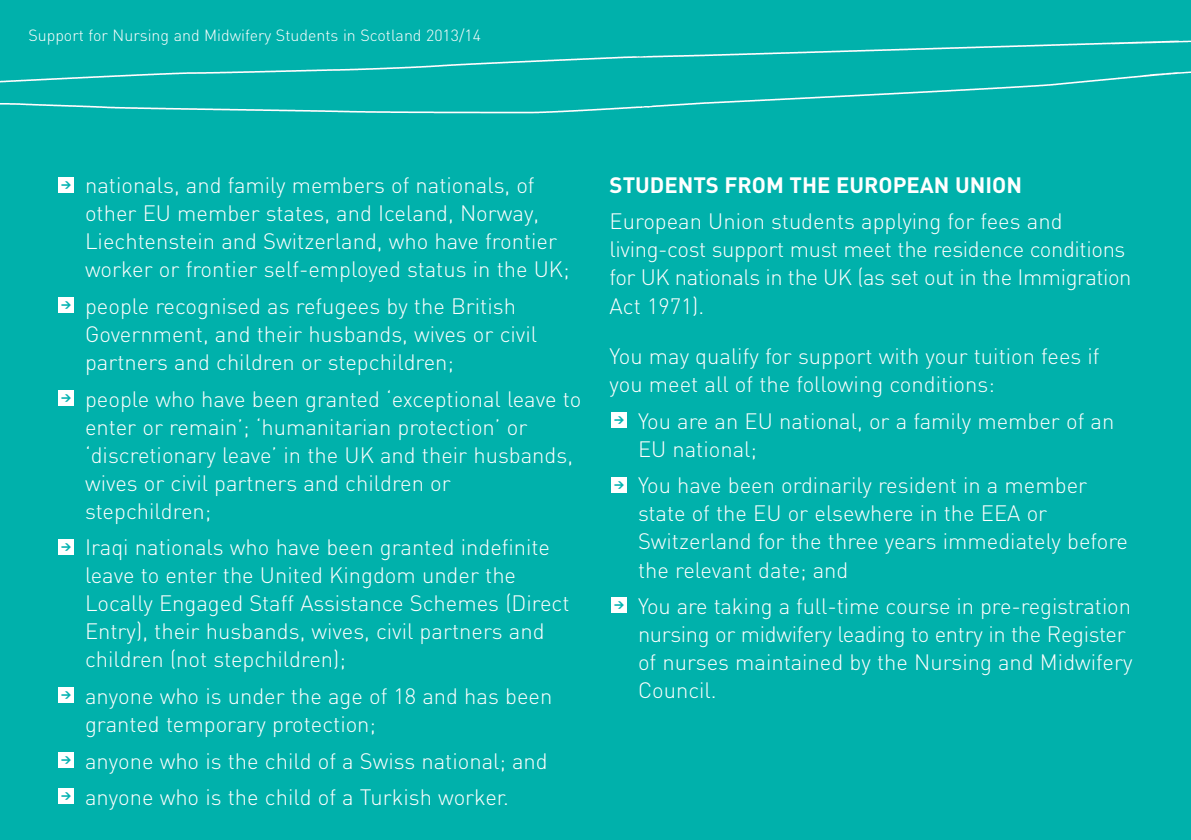
<style>
.page{position:relative;width:1191px;height:840px;background:#fff}
.page>*{position:absolute;margin:0;border:0;box-sizing:border-box;transform-origin:0 0}
.t1{font:300 22px/28px "DIN";color:#fff}
.t2{font:700 22px "DIN";color:#fff}
.t3{font:300 16px "DIN";color:#fff}
.t4{font:900 10px "DIN";color:#00b2b0}
</style>
<div class="page">
<div style="left:0;top:0;width:1191px;height:839px;background:#00b1ab"></div>
<div style="left:59px;top:538px;width:15px;height:16px;background:#fff"></div>
<div style="left:59px;top:390px;width:15px;height:15px;background:#fff"></div>
<div style="left:59px;top:297px;width:15px;height:16px;background:#fff"></div>
<div style="left:59px;top:177px;width:15px;height:15px;background:#fff"></div>
<div style="left:59px;top:751px;width:15px;height:16px;background:#fff"></div>
<div style="left:59px;top:788px;width:15px;height:15px;background:#fff"></div>
<div style="left:59px;top:687px;width:15px;height:15px;background:#fff"></div>
<div style="left:611px;top:412px;width:16px;height:15px;background:#fff"></div>
<div style="left:611px;top:477px;width:16px;height:15px;background:#fff"></div>
<div style="left:611px;top:597px;width:16px;height:15px;background:#fff"></div>
<p class="t3" style="left:28px;top:26px;width:454px">Support for Nursing and Midwifery Students in Scotland 2013/14</p>
<p class="t4" style="left:61px;top:178px;width:12px">&gt;</p>
<p class="t4" style="left:61px;top:299px;width:12px">&gt;</p>
<p class="t4" style="left:61px;top:391px;width:12px">&gt;</p>
<p class="t4" style="left:61px;top:540px;width:12px">&gt;</p>
<p class="t4" style="left:61px;top:688px;width:12px">&gt;</p>
<p class="t4" style="left:61px;top:753px;width:12px">&gt;</p>
<p class="t4" style="left:61px;top:789px;width:12px">&gt;</p>
<p class="t1" style="left:85px;top:171px;width:486px">nationals, and family members of nationals, of other EU member states, and Iceland, Norway, Liechtenstein and Switzerland, who have frontier worker or frontier self-employed status in the UK;</p>
<p class="t1" style="left:85px;top:292px;width:453px">people recognised as refugees by the British<br>Government, and their husbands, wives or civil partners and children or stepchildren;</p>
<p class="t1" style="left:85px;top:385px;width:498px">people who have been granted ‘exceptional leave to enter or remain’; ‘humanitarian protection’ or ‘discretionary leave’ in the UK and their husbands, wives or civil partners and children or stepchildren;</p>
<p class="t1" style="left:85px;top:533px;width:486px">Iraqi nationals who have been granted indefinite leave to enter the United Kingdom under the Locally Engaged Staff Assistance Schemes (Direct Entry), their husbands, wives, civil partners and children (not stepchildren);</p>
<p class="t1" style="left:85px;top:682px;width:469px">anyone who is under the age of 18 and has been granted temporary protection;</p>
<p class="t1" style="left:85px;top:742px;width:464px;line-height:36.4px">anyone who is the child of a Swiss national; and anyone who is the child of a Turkish worker.</p>
<p class="t2" style="left:609px;top:172px;width:414px">STUDENTS FROM THE EUROPEAN UNION</p>
<p class="t1" style="left:609px;top:208px;width:523px">European Union students applying for fees and living-cost support must meet the residence conditions for UK nationals in the UK (as set out in the Immigration Act 1971).</p>
<p class="t1" style="left:609px;top:342px;width:491px">You may qualify for support with your tuition fees if you meet all of the following conditions:</p>
<p class="t1" style="left:638px;top:407px;width:478px">You are an EU national, or a family member of an<br>EU national;</p>
<p class="t1" style="left:638px;top:471px;width:491px">You have been ordinarily resident in a member state of the EU or elsewhere in the EEA or Switzerland for the three years immediately before the relevant date; and</p>
<p class="t1" style="left:638px;top:592px;width:496px">You are taking a full-time course in pre-registration nursing or midwifery leading to entry in the Register of nurses maintained by the Nursing and Midwifery Council.</p>
<p class="t4" style="left:614px;top:413px;width:12px">&gt;</p>
<p class="t4" style="left:614px;top:478px;width:12px">&gt;</p>
<p class="t4" style="left:614px;top:598px;width:12px">&gt;</p>
</div>
